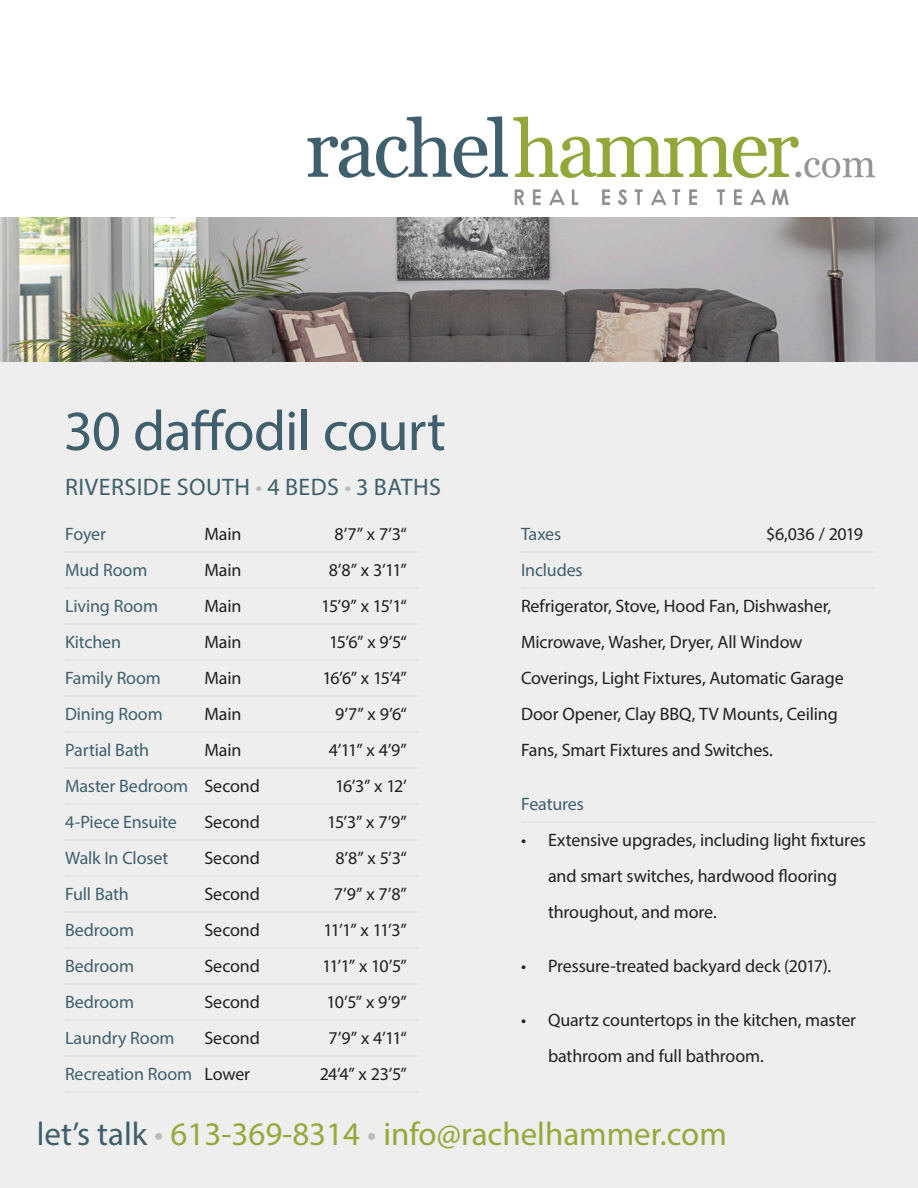
<style>
.page{position:relative;width:918px;height:1188px;background:#fff}
.page>*{position:absolute;margin:0;border:0;box-sizing:border-box;transform-origin:0 0}
.Header_1{font:57px "Myriad Pro";letter-spacing:-.02em;color:#3f5f6d}
.t1{font:33px "Myriad Pro";color:#93aa3b}
.Fast_Notes{font:24px "Myriad Pro";letter-spacing:.02em;color:#3f5f6d}
.Small_Text{font:18px/36px "Myriad Pro";letter-spacing:-.01em;color:#231f20}
.Specs{font:18px "Myriad Pro";letter-spacing:-.01em;color:#231f20}
.Specs-2{font:18px "Myriad Pro";letter-spacing:-.01em;color:#3f5f6d}
.s1{color:#babbba}
.s2{color:#231f20}
.s3{color:#3f5f6d}
</style>
<div class="page">
<div style="left:0;top:218px;width:918px;height:970px;background:#eee"></div>
<svg style="left:515px;top:189px;width:9px;height:16px"></svg>
<svg style="left:533px;top:189px;width:8px;height:16px"></svg>
<svg style="left:549px;top:189px;width:16px;height:16px"></svg>
<svg style="left:572px;top:189px;width:6px;height:16px"></svg>
<svg style="left:602px;top:189px;width:8px;height:16px"></svg>
<svg style="left:618px;top:189px;width:9px;height:16px"></svg>
<svg style="left:635px;top:189px;width:7px;height:16px"></svg>
<svg style="left:651px;top:189px;width:15px;height:16px"></svg>
<svg style="left:672px;top:189px;width:8px;height:16px"></svg>
<svg style="left:689px;top:189px;width:8px;height:16px"></svg>
<svg style="left:717px;top:189px;width:8px;height:16px"></svg>
<svg style="left:734px;top:189px;width:8px;height:16px"></svg>
<svg style="left:750px;top:189px;width:16px;height:16px"></svg>
<svg style="left:772px;top:189px;width:17px;height:16px"></svg>
<svg style="left:308px;top:116px;width:567px;height:62px"></svg>
<hr style="left:65px;top:551px;width:354px;height:2px;background:#e1e2e4">
<hr style="left:65px;top:587px;width:354px;height:2px;background:#e1e2e4">
<hr style="left:65px;top:623px;width:354px;height:2px;background:#e1e2e4">
<hr style="left:65px;top:659px;width:354px;height:2px;background:#e1e2e4">
<hr style="left:65px;top:695px;width:354px;height:2px;background:#e1e2e4">
<hr style="left:65px;top:731px;width:354px;height:2px;background:#e1e2e4">
<hr style="left:65px;top:767px;width:354px;height:2px;background:#e1e2e4">
<hr style="left:65px;top:803px;width:354px;height:2px;background:#e1e2e4">
<hr style="left:65px;top:839px;width:354px;height:2px;background:#e1e2e4">
<hr style="left:65px;top:875px;width:354px;height:2px;background:#e1e2e4">
<hr style="left:65px;top:911px;width:354px;height:2px;background:#e1e2e4">
<hr style="left:65px;top:947px;width:354px;height:2px;background:#e1e2e4">
<hr style="left:65px;top:983px;width:354px;height:2px;background:#e1e2e4">
<hr style="left:65px;top:1019px;width:354px;height:2px;background:#e1e2e4">
<hr style="left:65px;top:1055px;width:354px;height:2px;background:#e1e2e4">
<hr style="left:65px;top:1091px;width:354px;height:2px;background:#e1e2e4">
<hr style="left:521px;top:551px;width:354px;height:2px;background:#e1e2e4">
<hr style="left:521px;top:587px;width:354px;height:2px;background:#e1e2e4">
<hr style="left:521px;top:821px;width:354px;height:2px;background:#e1e2e4">
<img style="left:0;top:218px;width:918px;height:144px">
<p class="Header_1" style="left:64px;top:396px;width:384px">30 daffodil court</p>
<p class="Fast_Notes" style="left:65px;top:472px;width:377px">RIVERSIDE SOUTH <span class="s1">•</span> 4 BEDS <span class="s1">•</span> 3 BATHS</p>
<p class="Specs-2" style="left:65px;top:523px;width:42px">Foyer</p>
<p class="Specs" style="left:205px;top:523px;width:38px">Main</p>
<p class="Specs" style="left:335px;top:523px;width:74px">8’7” x 7’3“</p>
<p class="Specs-2" style="left:65px;top:559px;width:84px">Mud Room</p>
<p class="Specs" style="left:205px;top:559px;width:38px">Main</p>
<p class="Specs" style="left:329px;top:559px;width:80px">8’8” x 3’11”</p>
<p class="Specs-2" style="left:65px;top:595px;width:95px">Living Room</p>
<p class="Specs" style="left:205px;top:595px;width:38px">Main</p>
<p class="Specs" style="left:321px;top:595px;width:87px">15’9” x 15’1“</p>
<p class="Specs-2" style="left:65px;top:631px;width:58px">Kitchen</p>
<p class="Specs" style="left:205px;top:631px;width:38px">Main</p>
<p class="Specs" style="left:329px;top:631px;width:79px">15’6” x 9’5“</p>
<p class="Specs-2" style="left:65px;top:667px;width:97px">Family Room</p>
<p class="Specs" style="left:205px;top:667px;width:38px">Main</p>
<p class="Specs" style="left:322px;top:667px;width:86px">16’6” x 15’4”</p>
<p class="Specs-2" style="left:65px;top:703px;width:99px">Dining Room</p>
<p class="Specs" style="left:205px;top:703px;width:38px">Main</p>
<p class="Specs" style="left:335px;top:703px;width:73px">9’7” x 9’6“</p>
<p class="Specs-2" style="left:65px;top:739px;width:86px">Partial Bath</p>
<p class="Specs" style="left:205px;top:739px;width:38px">Main</p>
<p class="Specs" style="left:329px;top:739px;width:80px">4’11” x 4’9”</p>
<p class="Specs-2" style="left:65px;top:775px;width:196px">Master Bedroom <span class="s2">Second</span></p>
<p class="Specs" style="left:335px;top:775px;width:74px">16’3” x 12’</p>
<p class="Specs-2" style="left:65px;top:811px;width:113px">4-Piece Ensuite</p>
<p class="Specs" style="left:205px;top:811px;width:57px">Second</p>
<p class="Specs" style="left:327px;top:811px;width:81px">15’3” x 7’9”</p>
<p class="Specs-2" style="left:65px;top:847px;width:105px">Walk In Closet</p>
<p class="Specs" style="left:205px;top:847px;width:57px">Second</p>
<p class="Specs" style="left:335px;top:847px;width:73px">8’8” x 5’3“</p>
<p class="Specs-2" style="left:65px;top:883px;width:65px">Full Bath</p>
<p class="Specs" style="left:205px;top:883px;width:57px">Second</p>
<p class="Specs" style="left:334px;top:883px;width:75px">7’9” x 7’8”</p>
<p class="Specs-2" style="left:65px;top:919px;width:71px">Bedroom</p>
<p class="Specs" style="left:205px;top:919px;width:57px">Second</p>
<p class="Specs" style="left:324px;top:919px;width:85px">11’1” x 11’3”</p>
<p class="Specs-2" style="left:65px;top:955px;width:71px">Bedroom</p>
<p class="Specs" style="left:205px;top:955px;width:57px">Second</p>
<p class="Specs" style="left:322px;top:955px;width:86px">11’1” x 10’5”</p>
<p class="Specs-2" style="left:65px;top:991px;width:71px">Bedroom</p>
<p class="Specs" style="left:205px;top:991px;width:57px">Second</p>
<p class="Specs" style="left:327px;top:991px;width:82px">10’5” x 9’9”</p>
<p class="Specs-2" style="left:65px;top:1027px;width:111px">Laundry Room</p>
<p class="Specs" style="left:205px;top:1027px;width:57px">Second</p>
<p class="Specs" style="left:329px;top:1027px;width:80px">7’9” x 4’11“</p>
<p class="Specs-2" style="left:65px;top:1063px;width:187px">Recreation Room <span class="s2">Lower</span></p>
<p class="Specs" style="left:320px;top:1063px;width:89px">24’4” x 23’5”</p>
<p class="Specs-2" style="left:521px;top:523px;width:42px">Taxes</p>
<p class="Specs" style="left:766px;top:523px;width:98px">$6,036 / 2019</p>
<p class="Specs-2" style="left:521px;top:559px;width:63px">Includes</p>
<p class="Small_Text" style="left:521px;top:588px;width:324px">Refrigerator, Stove, Hood Fan, Dishwasher, Microwave, Washer, Dryer, All Window Coverings, Light Fixtures, Automatic Garage Door Opener, Clay BBQ, TV Mounts, Ceiling Fans, Smart Fixtures and Switches.</p>
<p class="Specs-2" style="left:521px;top:793px;width:64px">Features</p>
<p class="Small_Text" style="left:548px;top:822px;width:319px;text-indent:-27px">• Extensive upgrades, including light fixtures and smart switches, hardwood flooring throughout, and more.</p>
<p class="Small_Text" style="left:521px;top:948px;width:312px">• Pressure-treated backyard deck (2017).</p>
<p class="Small_Text" style="left:548px;top:1002px;width:310px;text-indent:-27px">• Quartz countertops in the kitchen, master bathroom and full bathroom.</p>
<p class="t1" style="left:37px;top:1113px;width:692px"><span class="s3">let’s talk</span> <span class="s1">•</span> 613-369-8314 <span class="s1">•</span> info@rachelhammer.com</p>
</div>
